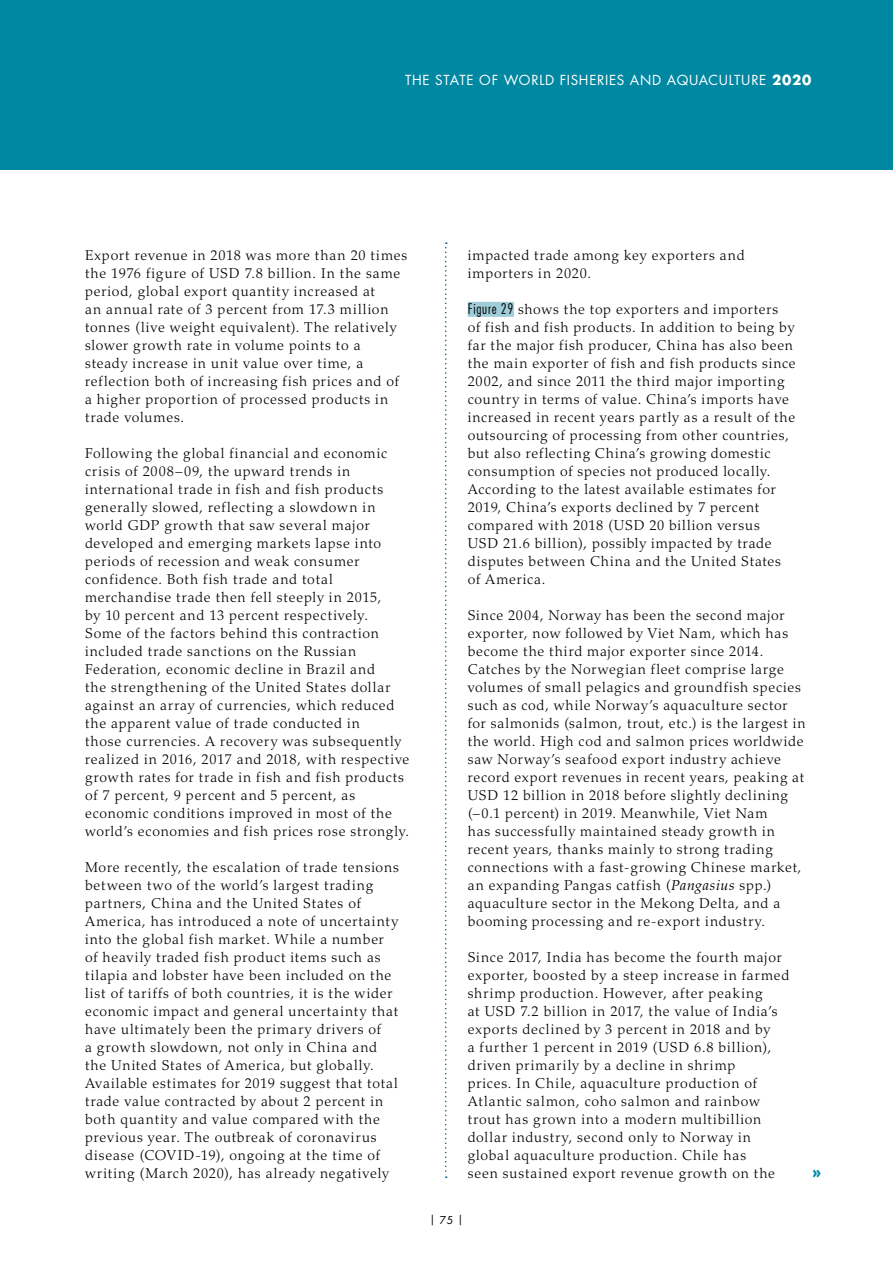
<style>
.page{position:relative;width:893px;height:1263px;background:#fff}
.page>*{position:absolute;margin:0;border:0;box-sizing:border-box;transform-origin:0 0}
.t1{font:800 16.5px "Futura Std";color:#0088a2}
.t2{font:300 14.25px/18px "Palatino LT Std";letter-spacing:.055em;color:#000}
.t3{font:13.5px "Futura Std";letter-spacing:.055em;color:#fff}
.t4{font:10.5px "Futura Std";color:#000}
.s1{font-weight:700}
.s2{font-family:"Futura Std";font-stretch:condensed}
.s3{font-weight:400;font-style:italic}
</style>
<div class="page">
<div style="left:0;top:0;width:893px;height:170px;background:#0088a2"></div>
<svg style="left:445px;top:242px;width:2px;height:936px"></svg>
<div style="left:468px;top:302px;width:46px;height:15px;background:#a0cdda"></div>
<p class="t3" style="left:405px;top:71px;width:408px">THE STATE OF WORLD FISHERIES AND AQUACULTURE <span class="s1">2020</span></p>
<p class="t2" style="left:85px;top:246px;width:324px">Export revenue in 2018 was more than 20 times the 1976 figure of USD 7.8 billion. In the same period, global export quantity increased at<br>an annual rate of 3 percent from 17.3 million tonnes (live weight equivalent). The relatively slower growth rate in volume points to a<br>steady increase in unit value over time, a reflection both of increasing fish prices and of a higher proportion of processed products in trade volumes.</p>
<p class="t2" style="left:85px;top:444px;width:326px">Following the global financial and economic crisis of 2008–09, the upward trends in international trade in fish and fish products generally slowed, reflecting a slowdown in world GDP growth that saw several major developed and emerging markets lapse into periods of recession and weak consumer confidence. Both fish trade and total merchandise trade then fell steeply in 2015,<br>by 10 percent and 13 percent respectively.<br>Some of the factors behind this contraction included trade sanctions on the Russian Federation, economic decline in Brazil and<br>the strengthening of the United States dollar against an array of currencies, which reduced the apparent value of trade conducted in<br>those currencies. A recovery was subsequently realized in 2016, 2017 and 2018, with respective growth rates for trade in fish and fish products of 7 percent, 9 percent and 5 percent, as economic conditions improved in most of the world’s economies and fish prices rose strongly.</p>
<p class="t2" style="left:85px;top:858px;width:315px">More recently, the escalation of trade tensions between two of the world’s largest trading partners, China and the United States of America, has introduced a note of uncertainty into the global fish market. While a number of heavily traded fish product items such as tilapia and lobster have been included on the list of tariffs of both countries, it is the wider economic impact and general uncertainty that have ultimately been the primary drivers of<br>a growth slowdown, not only in China and the United States of America, but globally.<br>Available estimates for 2019 suggest that total trade value contracted by about 2 percent in both quantity and value compared with the previous year. The outbreak of coronavirus disease (COVID-19), ongoing at the time of writing (March 2020), has already negatively</p>
<p class="t2" style="left:468px;top:246px;width:278px">impacted trade among key exporters and importers in 2020.</p>
<p class="t2" style="left:468px;top:300px;width:330px"><span class="s2">Figure 29</span> shows the top exporters and importers<br>of fish and fish products. In addition to being by far the major fish producer, China has also been the main exporter of fish and fish products since 2002, and since 2011 the third major importing country in terms of value. China’s imports have increased in recent years partly as a result of the outsourcing of processing from other countries, but also reflecting China’s growing domestic consumption of species not produced locally.<br>According to the latest available estimates for 2019, China’s exports declined by 7 percent compared with 2018 (USD 20 billion versus<br>USD 21.6 billion), possibly impacted by trade disputes between China and the United States of America.</p>
<p class="t2" style="left:468px;top:606px;width:339px">Since 2004, Norway has been the second major exporter, now followed by Viet Nam, which has become the third major exporter since 2014.<br>Catches by the Norwegian fleet comprise large volumes of small pelagics and groundfish species such as cod, while Norway’s aquaculture sector for salmonids (salmon, trout, etc.) is the largest in the world. High cod and salmon prices worldwide saw Norway’s seafood export industry achieve record export revenues in recent years, peaking at USD 12 billion in 2018 before slightly declining (–0.1 percent) in 2019. Meanwhile, Viet Nam<br>has successfully maintained steady growth in recent years, thanks mainly to strong trading connections with a fast-growing Chinese market, an expanding Pangas catfish (<span class="s3">Pangasius</span> spp.) aquaculture sector in the Mekong Delta, and a booming processing and re-export industry.</p>
<p class="t2" style="left:468px;top:948px;width:323px">Since 2017, India has become the fourth major exporter, boosted by a steep increase in farmed shrimp production. However, after peaking<br>at USD 7.2 billion in 2017, the value of India’s exports declined by 3 percent in 2018 and by<br>a further 1 percent in 2019 (USD 6.8 billion), driven primarily by a decline in shrimp<br>prices. In Chile, aquaculture production of Atlantic salmon, coho salmon and rainbow trout has grown into a modern multibillion dollar industry, second only to Norway in global aquaculture production. Chile has<br>seen sustained export revenue growth on the</p>
<p class="t1" style="left:812px;top:1161px;width:11px">»</p>
<p class="t4" style="left:429px;top:1213px;width:35px">| 75 |</p>
</div>
